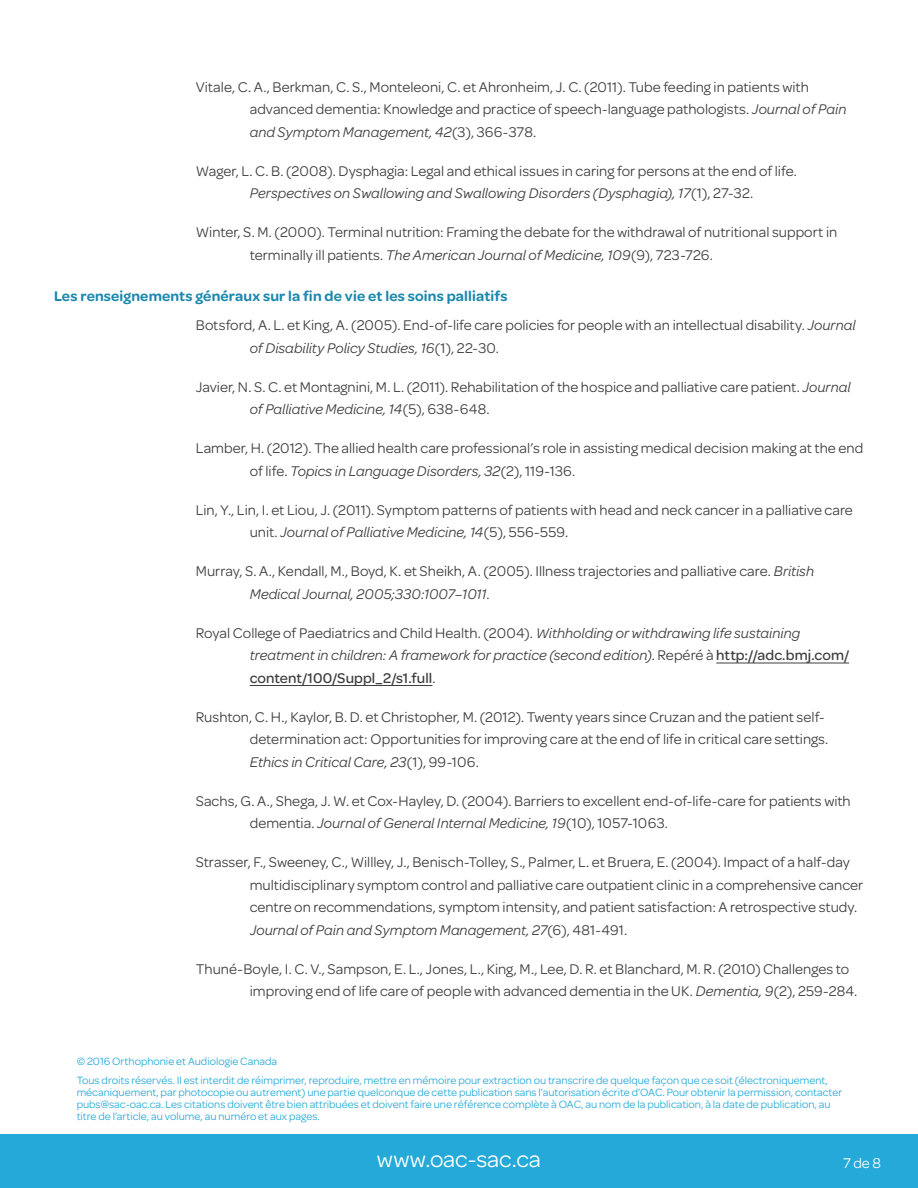
<style>
.page{position:relative;width:918px;height:1188px;background:#fff}
.page>*{position:absolute;margin:0;border:0;box-sizing:border-box;transform-origin:0 0}
.t1{font:24px "Omnes";letter-spacing:-.005em;color:#fff}
.t2{font:15px/22.5px "Omnes";color:#3e3e3f}
.t3{font:italic 15px/22.5px "Omnes";letter-spacing:.005em;color:#3e3e3f}
.Bold{font:600 15px "Omnes";letter-spacing:.01em;color:#1d88ad}
.t4{font:15px "Omnes";color:#fff}
.t5{font:11.25px/12px "Omnes";color:#24a9d8}
.s1{font-style:italic}
.s2{font-style:normal}
.s3{font-weight:500;font-style:normal}
</style>
<div class="page">
<div style="left:0;top:1134px;width:918px;height:54px;background:#24a9d8"></div>
<hr style="left:716px;top:663px;width:133px;height:1px;background:#3e3e3f">
<hr style="left:250px;top:685px;width:182px;height:1px;background:#3e3e3f">
<p class="t2" style="left:250px;top:74px;width:598px;text-indent:-54px">Vitale, C. A., Berkman, C. S., Monteleoni, C. et Ahronheim, J. C. (2011). Tube feeding in patients with advanced dementia: Knowledge and practice of speech-language pathologists. <span class="s1">Journal of Pain and Symptom Management, 42</span>(3), 366-378.</p>
<p class="t2" style="left:250px;top:158px;width:549px;text-indent:-54px">Wager, L. C. B. (2008). Dysphagia: Legal and ethical issues in caring for persons at the end of life.<br><span class="s1">Perspectives on Swallowing and Swallowing Disorders (Dysphagia), 17</span>(1), 27-32.</p>
<p class="t2" style="left:250px;top:220px;width:589px;text-indent:-54px">Winter, S. M. (2000). Terminal nutrition: Framing the debate for the withdrawal of nutritional support in terminally ill patients. <span class="s1">The American Journal of Medicine, 109</span>(9), 723-726.</p>
<p class="Bold" style="left:54px;top:285px;width:455px">Les renseignements généraux sur la fin de vie et les soins palliatifs</p>
<p class="t2" style="left:250px;top:313px;width:607px;text-indent:-54px">Botsford, A. L. et King, A. (2005). End-of-life care policies for people with an intellectual disability. <span class="s1">Journal of Disability Policy Studies, 16</span>(1), 22-30.</p>
<p class="t2" style="left:250px;top:374px;width:602px;text-indent:-54px">Javier, N. S. C. et Montagnini, M. L. (2011). Rehabilitation of the hospice and palliative care patient. <span class="s1">Journal of Palliative Medicine, 14</span>(5), 638-648.</p>
<p class="t2" style="left:250px;top:436px;width:615px;text-indent:-54px">Lamber, H. (2012). The allied health care professional’s role in assisting medical decision making at the end of life. <span class="s1">Topics in Language Disorders, 32</span>(2), 119-136.</p>
<p class="t2" style="left:250px;top:497px;width:605px;text-indent:-54px">Lin, Y., Lin, I. et Liou, J. (2011). Symptom patterns of patients with head and neck cancer in a palliative care unit. <span class="s1">Journal of Palliative Medicine, 14</span>(5), 556-559.</p>
<p class="t2" style="left:250px;top:559px;width:566px;text-indent:-54px">Murray, S. A., Kendall, M., Boyd, K. et Sheikh, A. (2005). Illness trajectories and palliative care. <span class="s1">British<br>Medical Journal, 2005;330:1007–1011</span>.</p>
<p class="t3" style="left:250px;top:621px;width:601px;text-indent:-54px"><span class="s2">Royal College of Paediatrics and Child Health. (2004).</span> Withholding or withdrawing life sustaining treatment in children: A framework for practice (second edition)<span class="s2">. Repéré à</span> <span class="s3">http://adc.bmj.com/ content/100/Suppl_2/s1.full</span><span class="s2">.</span></p>
<p class="t2" style="left:250px;top:704px;width:580px;text-indent:-54px">Rushton, C. H., Kaylor, B. D. et Christopher, M. (2012). Twenty years since Cruzan and the patient self&shy;determination act: Opportunities for improving care at the end of life in critical care settings.<br><span class="s1">Ethics in Critical Care, 23</span>(1), 99-106.</p>
<p class="t2" style="left:250px;top:788px;width:603px;text-indent:-54px">Sachs, G. A., Shega, J. W. et Cox-Hayley, D. (2004). Barriers to excellent end-of-life-care for patients with dementia. <span class="s1">Journal of General Internal Medicine, 19</span>(10), 1057-1063.</p>
<p class="t2" style="left:250px;top:850px;width:615px;text-indent:-54px">Strasser, F., Sweeney, C., Willley, J., Benisch-Tolley, S., Palmer, L. et Bruera, E. (2004). Impact of a half-day multidisciplinary symptom control and palliative care outpatient clinic in a comprehensive cancer centre on recommendations, symptom intensity, and patient satisfaction: A retrospective study.<br><span class="s1">Journal of Pain and Symptom Management, 27</span>(6), 481-491.</p>
<p class="t2" style="left:250px;top:956px;width:609px;text-indent:-54px">Thuné-Boyle, I. C. V., Sampson, E. L., Jones, L., King, M., Lee, D. R. et Blanchard, M. R. (2010) Challenges to improving end of life care of people with advanced dementia in the UK. <span class="s1">Dementia, 9</span>(2), 259-284.</p>
<p class="t5" style="left:77px;top:1052px;width:753px;line-height:18.8px">© 2016 Orthophonie et Audiologie Canada<br>Tous droits réservés. Il est interdit de réimprimer, reproduire, mettre en mémoire pour extraction ou transcrire de quelque façon que ce soit (électroniquement,</p>
<p class="t5" style="left:77px;top:1086px;width:767px">mécaniquement, par photocopie ou autrement) une partie quelconque de cette publication sans l’autorisation écrite d’OAC. Pour obtenir la permission, contacter pubs@sac-oac.ca. Les citations doivent être bien attribuées et doivent faire une référence complète à OAC, au nom de la publication, à la date de publication, au titre de l’article, au volume, au numéro et aux pages.</p>
<h1 class="t1" style="left:377px;top:1143px;width:166px">www.oac-sac.ca</h1>
<p class="t4" style="left:843px;top:1153px;width:39px">7 de 8</p>
</div>
